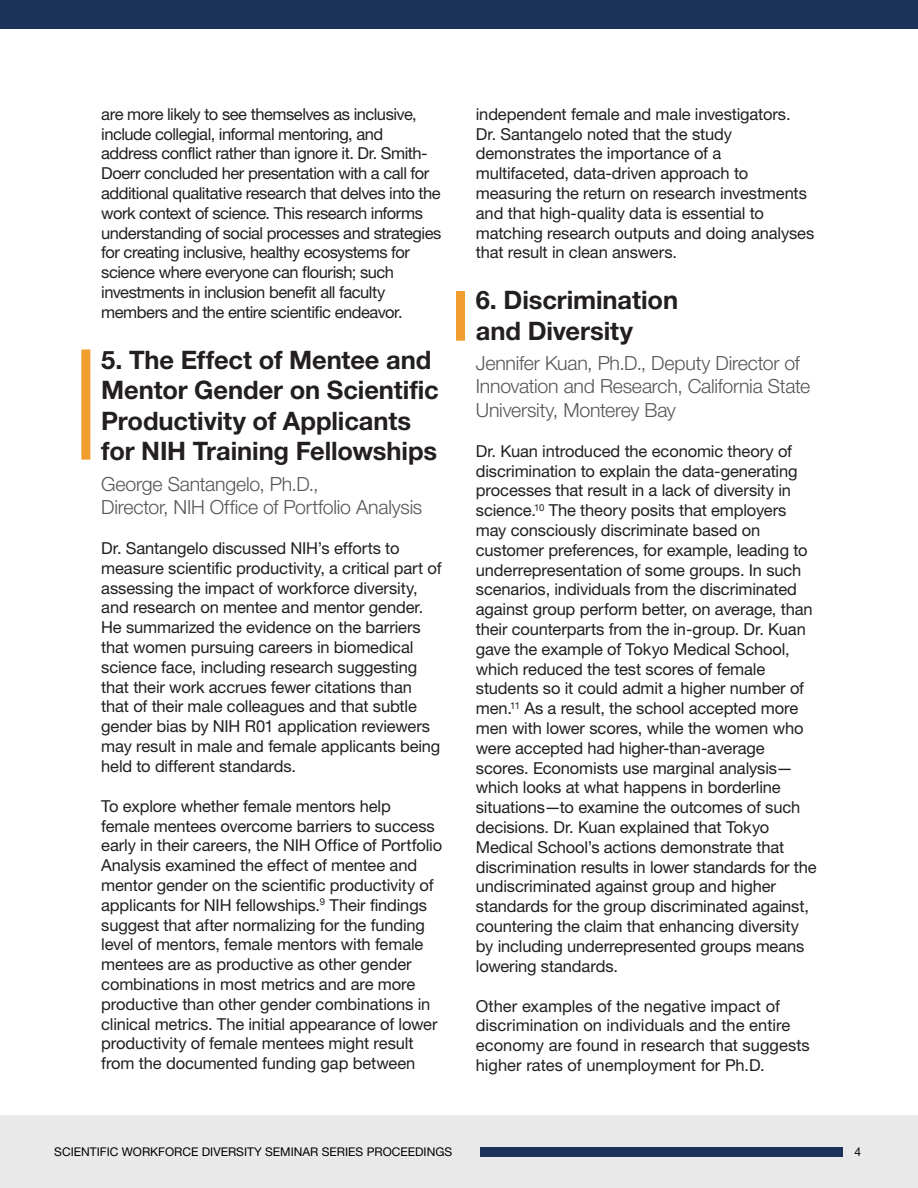
<style>
.page{position:relative;width:918px;height:1188px;background:#fff}
.page>*{position:absolute;margin:0;border:0;box-sizing:border-box;transform-origin:0 0}
.t1{font:700 25.5px/30.6px "Helvetica Neue LT Pro";letter-spacing:-.005em;color:#231f20}
.t2{font:300 19.5px/23.4px "Helvetica Neue LT Pro";letter-spacing:-.01em;color:#55565a}
.t3{font:16.5px/19.8px "Helvetica Neue LT Pro";letter-spacing:-.01em;color:#231f20}
.t4{font:16.5px/19.8px "Helvetica Neue LT Pro";letter-spacing:-.03em;color:#231f20}
.t5{font:12px "Helvetica Neue LT Pro";color:#000}
</style>
<div class="page">
<div style="left:0;top:0;width:918px;height:29px;background:#1c3359"></div>
<div style="left:0;top:1115px;width:918px;height:73px;background:#eae9e9"></div>
<div style="left:481px;top:1148px;width:362px;height:9px;background:#1c3359"></div>
<div style="left:81px;top:350px;width:9px;height:110px;background:#f09e2e"></div>
<div style="left:456px;top:291px;width:9px;height:50px;background:#f09e2e"></div>
<p class="t4" style="left:101px;top:104px;width:342px">are more likely to see themselves as inclusive, include collegial, informal mentoring, and address conflict rather than ignore it. Dr. Smith-Doerr concluded her presentation with a call for additional qualitative research that delves into the work context of science. This research informs understanding of social processes and strategies for creating inclusive, healthy ecosystems for science where everyone can flourish; such investments in inclusion benefit all faculty members and the entire scientific endeavor.</p>
<h2 class="t1" style="left:101px;top:344px;width:339px">5. The Effect of Mentee and<br>Mentor Gender on Scientific<br>Productivity of Applicants for NIH Training Fellowships</h2>
<p class="t2" style="left:101px;top:472px;width:323px">George Santangelo, Ph.D.,<br>Director, NIH Office of Portfolio Analysis</p>
<p class="t3" style="left:101px;top:538px;width:342px">Dr. Santangelo discussed NIH’s efforts to measure scientific productivity, a critical part of assessing the impact of workforce diversity, and research on mentee and mentor gender.<br>He summarized the evidence on the barriers that women pursuing careers in biomedical science face, including research suggesting that their work accrues fewer citations than that of their male colleagues and that subtle gender bias by NIH R01 application reviewers may result in male and female applicants being held to different standards.</p>
<p class="t3" style="left:101px;top:796px;width:342px">To explore whether female mentors help female mentees overcome barriers to success early in their careers, the NIH Office of Portfolio Analysis examined the effect of mentee and mentor gender on the scientific productivity of applicants for NIH fellowships.<sup>9</sup> Their findings suggest that after normalizing for the funding level of mentors, female mentors with female mentees are as productive as other gender combinations in most metrics and are more productive than other gender combinations in clinical metrics. The initial appearance of lower productivity of female mentees might result from the documented funding gap between</p>
<p class="t3" style="left:476px;top:104px;width:340px">independent female and male investigators.<br>Dr. Santangelo noted that the study demonstrates the importance of a multifaceted, data-driven approach to measuring the return on research investments and that high-quality data is essential to matching research outputs and doing analyses that result in clean answers.</p>
<h2 class="t1" style="left:476px;top:284px;width:204px">6. Discrimination and Diversity</h2>
<p class="t2" style="left:476px;top:351px;width:336px">Jennifer Kuan, Ph.D., Deputy Director of<br>Innovation and Research, California State<br>University, Monterey Bay</p>
<p class="t3" style="left:476px;top:441px;width:342px">Dr. Kuan introduced the economic theory of discrimination to explain the data-generating processes that result in a lack of diversity in science.<sup>10</sup> The theory posits that employers may consciously discriminate based on customer preferences, for example, leading to underrepresentation of some groups. In such scenarios, individuals from the discriminated against group perform better, on average, than their counterparts from the in-group. Dr. Kuan gave the example of Tokyo Medical School, which reduced the test scores of female students so it could admit a higher number of men.<sup>11</sup> As a result, the school accepted more men with lower scores, while the women who were accepted had higher-than-average scores. Economists use marginal analysis— which looks at what happens in borderline situations—to examine the outcomes of such decisions. Dr. Kuan explained that Tokyo Medical School’s actions demonstrate that discrimination results in lower standards for the undiscriminated against group and higher standards for the group discriminated against, countering the claim that enhancing diversity by including underrepresented groups means lowering standards.</p>
<p class="t3" style="left:476px;top:996px;width:336px">Other examples of the negative impact of discrimination on individuals and the entire economy are found in research that suggests higher rates of unemployment for Ph.D.</p>
<p class="t5" style="left:54px;top:1145px;width:399px">SCIENTIFIC WORKFORCE DIVERSITY SEMINAR SERIES PROCEEDINGS</p>
<p class="t5" style="left:855px;top:1145px;width:8px">4</p>
</div>
